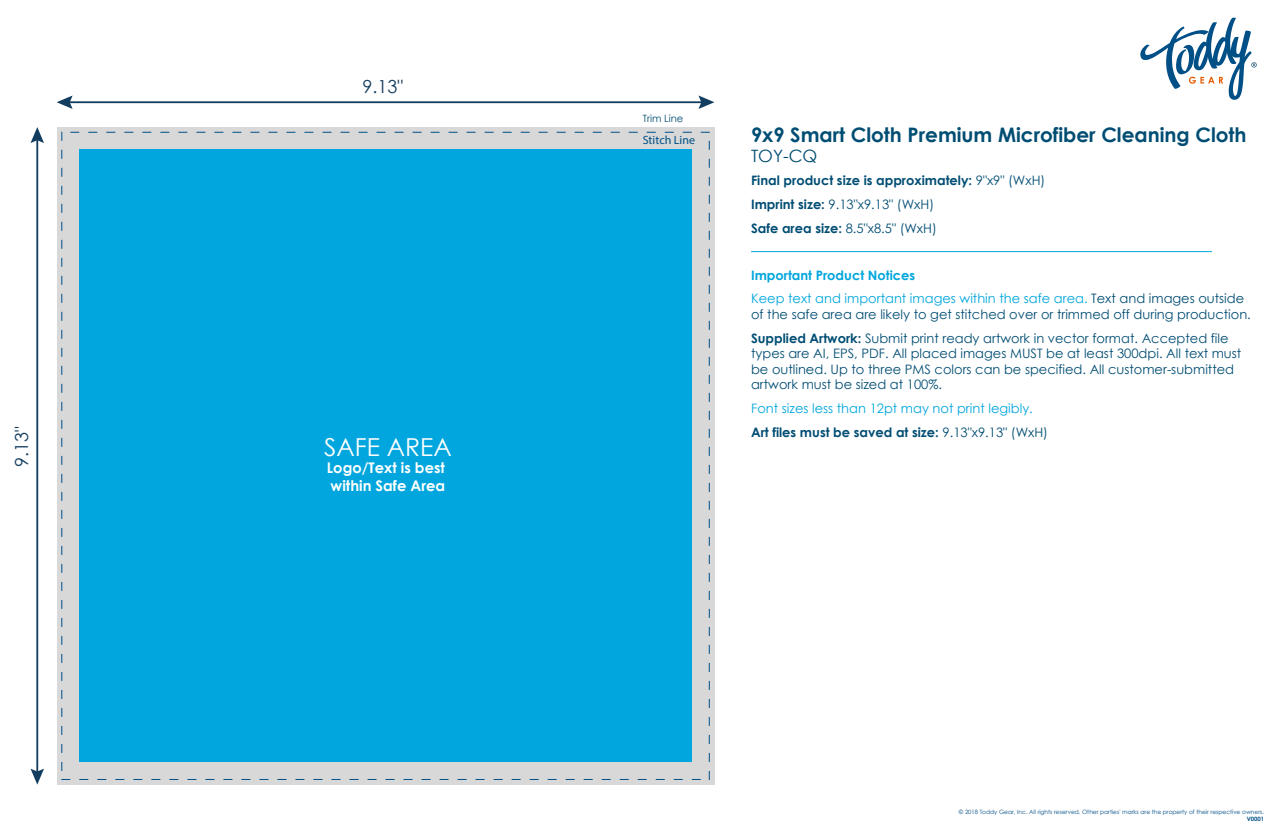
<style>
.page{position:relative;width:1276px;height:834px;background:#fff}
.page>*{position:absolute;margin:0;border:0;box-sizing:border-box;transform-origin:0 0}
.t1{font:24.8px "Century Gothic";color:#fff}
.t2{font:700 20px "Century Gothic";color:#004d73}
.t3{font:18px "Century Gothic";color:#133d5f}
.t4{font:17px "Century Gothic";color:#004d73}
.t5{font:700 14.7px/17.6px "Century Gothic";color:#fff}
.t6{font:13px/15.6px "Century Gothic";color:#004d73}
.t7{font:13px/23.6px "Century Gothic";color:#00a6dd}
.t8{font:700 13px/23.6px "Century Gothic";color:#004d73}
.t9{font:12px "Myriad Pro";color:#004f87}
.t10{font:10px "Century Gothic";letter-spacing:-.005em;color:#004d73}
.t11{font:5.9px "Century Gothic";color:#004f87}
.t12{font:700 5.9px "Century Gothic";color:#004f87}
.s1{font-weight:400}
.s2{font-weight:700}
.s3{color:#004d73}
.s4{font-weight:700;color:#004d73}
</style>
<div class="page">
<div style="left:57px;top:127px;width:657px;height:657px;background:#d8d8d8"></div>
<hr style="left:36px;top:138px;width:2px;height:636px;background:#133d5f">
<svg style="left:31px;top:768px;width:13px;height:16px"></svg>
<svg style="left:31px;top:127px;width:13px;height:16px"></svg>
<hr style="left:67px;top:101px;width:636px;height:2px;background:#133d5f">
<svg style="left:57px;top:95px;width:16px;height:14px"></svg>
<svg style="left:698px;top:95px;width:16px;height:14px"></svg>
<svg style="left:61px;top:132px;width:648px;height:648px;background:#17aadb"></svg>
<svg style="left:1140px;top:18px;width:116px;height:82px"></svg>
<hr style="left:751px;top:251px;width:460px;height:1px;background:#00a6dd">
<h3 class="t3" style="left:11px;top:467px;width:42px;rotate:-90deg">9.13"</h3>
<h3 class="t3" style="left:362px;top:76px;width:42px">9.13"</h3>
<h1 class="t1" style="left:324px;top:432px;width:129px">SAFE AREA</h1>
<p class="t5" style="left:327px;top:459px;width:120px">Logo/Text is best within Safe Area</p>
<p class="t10" style="left:642px;top:113px;width:42px">Trim Line</p>
<p class="t9" style="left:642px;top:133px;width:54px">Stitch Line</p>
<h2 class="t2" style="left:751px;top:122px;width:497px">9x9 Smart Cloth Premium Microfiber Cleaning Cloth</h2>
<h3 class="t4" style="left:751px;top:145px;width:68px">TOY-CQ</h3>
<p class="t8" style="left:751px;top:169px;width:296px">Final product size is approximately: <span class="s1">9"x9" (WxH)<br></span>Imprint size: <span class="s1">9.13"x9.13" (WxH)<br></span>Safe area size: <span class="s1">8.5"x8.5" (WxH)</span></p>
<p class="t7" style="left:751px;top:263px;width:494px"><span class="s2">Important Product Notices<br></span>Keep text and important images within the safe area. <span class="s3">Text and images outside</span></p>
<p class="t6" style="left:751px;top:302px;width:501px;line-height:23.6px">of the safe area are likely to get stitched over or trimmed off during production.<br><span class="s2">Supplied Artwork:</span> Submit print ready artwork in vector format. Accepted file</p>
<p class="t6" style="left:751px;top:345px;width:491px">types are AI, EPS, PDF. All placed images MUST be at least 300dpi. All text must be outlined. Up to three PMS colors can be specified. All customer-submitted artwork must be sized at 100%.</p>
<p class="t7" style="left:751px;top:396px;width:298px">Font sizes less than 12pt may not print legibly.<br><span class="s4">Art files must be saved at size:</span> <span class="s3">9.13"x9.13" (WxH)</span></p>
<p class="t11" style="left:958px;top:808px;width:306px">© 2018 Toddy Gear, Inc. All rights reserved. Other parties' marks are the property of their respective owners.</p>
<p class="t12" style="left:1246px;top:815px;width:19px">V0001</p>
</div>
